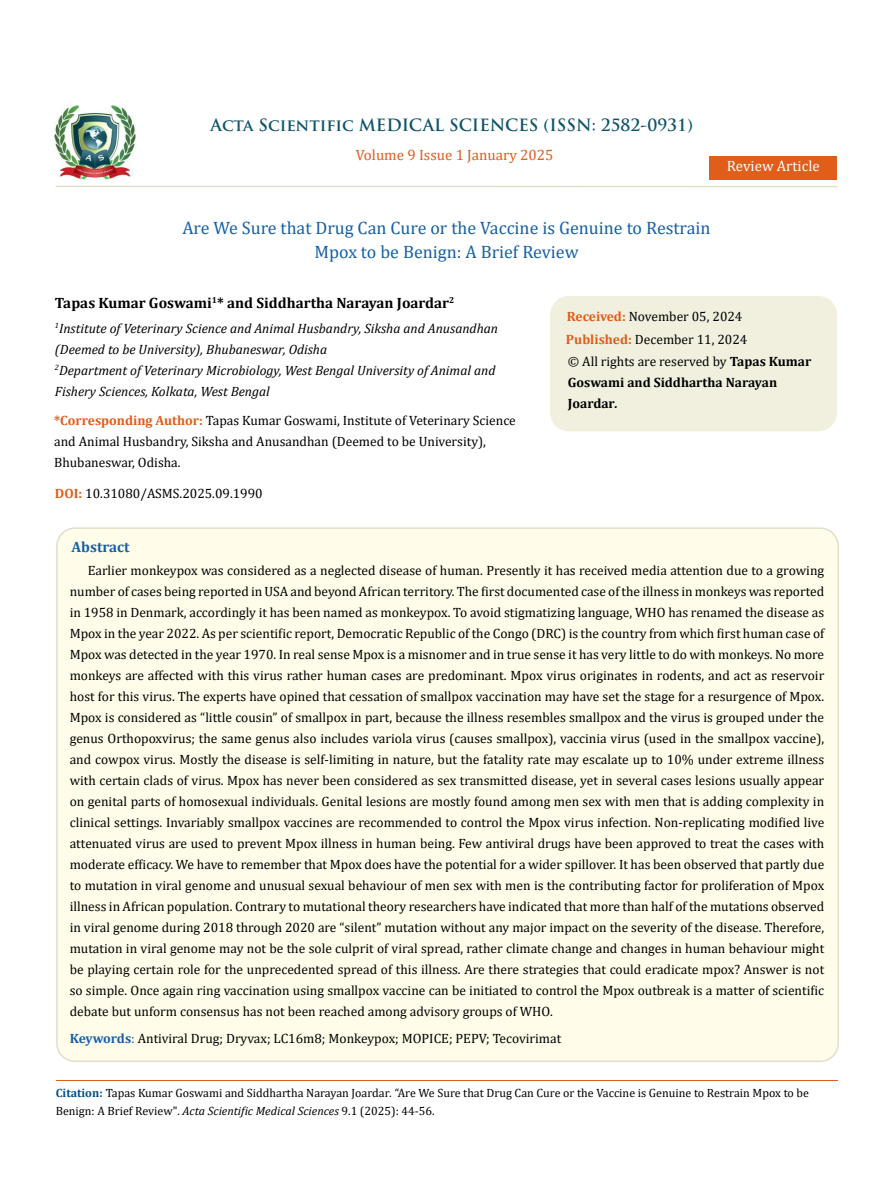
<style>
.page{position:relative;width:893px;height:1191px;background:#fff}
.page>*{position:absolute;margin:0;border:0;box-sizing:border-box;transform-origin:0 0}
.t1{font:18px/24px "Cambria";color:#1560a6;text-align:center}
.t2{font:700 16.5px "Trajan Pro";color:#0e546a}
.t3{font:700 15px "Cambria";color:#000}
.t4{font:15px "Cambria";color:#e05d1a}
.t5{font:15px "Cambria";color:#fff}
.t6{font:700 15px "Cambria";color:#1560a6}
.t7{font:13.5px/21px "Cambria";color:#000}
.t8{font:italic 13.5px/21px "Cambria";color:#000}
.t9{font:700 13.5px/21px "Cambria";color:#000}
.t10{font:12px/18px "Cambria";color:#000}
.s1{font-weight:700;color:#e05d1a}
.s2{font-weight:400}
.s3{font-style:italic}
.s4{font-weight:700;color:#1560a6}
.s5{color:#1560a6}
.s6{font-weight:700;color:#035089}
</style>
<div class="page">
<img style="left:55px;top:106px;width:80px;height:73px">
<div style="left:709px;top:157px;width:128px;height:23px;background:#e05d1a"></div>
<div style="left:551px;top:297px;width:285px;height:134px;background:#f1f0de;border-radius:18px"></div>
<div style="left:550px;top:296px;width:287px;height:135px;border:2px solid #f1f0de;border-radius:18px"></div>
<div style="left:57px;top:528px;width:781px;height:533px;background:#fffde9;border-radius:18px"></div>
<hr style="left:56px;top:1080px;width:781px;height:1px;background:#e05d1a">
<hr style="left:56px;top:186px;width:781px;height:1px;background:#e0dfcd">
<p class="t2" style="left:210px;top:115px;width:484px">Acta Scientific MEDICAL SCIENCES (ISSN: 2582-0931)</p>
<p class="t4" style="left:356px;top:146px;width:199px">Volume 9 Issue 1 January 2025</p>
<p class="t5" style="left:727px;top:157px;width:94px">Review Article</p>
<h1 class="t1" style="left:182px;top:216px;width:530px">Are We Sure that Drug Can Cure or the Vaccine is Genuine to Restrain<br>Mpox to be Benign: A Brief Review</h1>
<p class="t3" style="left:55px;top:292px;width:401px">Tapas Kumar Goswami<sup>1</sup>* and Siddhartha Narayan Joardar<sup>2</sup></p>
<p class="t8" style="left:55px;top:317px;width:445px"><sup>1</sup>Institute of Veterinary Science and Animal Husbandry, Siksha and Anusandhan (Deemed to be University), Bhubaneswar, Odisha<br><sup>2</sup>Department of Veterinary Microbiology, West Bengal University of Animal and Fishery Sciences, Kolkata, West Bengal</p>
<p class="t7" style="left:54px;top:410px;width:463px"><span class="s1">*Corresponding Author:</span> Tapas Kumar Goswami, Institute of Veterinary Science and Animal Husbandry, Siksha and Anusandhan (Deemed to be University),<br>Bhubaneswar, Odisha.</p>
<p class="t7" style="left:566px;top:305px;width:183px;line-height:23px"><span class="s1">Received:</span> November 05, 2024<br><span class="s1">Published:</span> December 11, 2024</p>
<p class="t9" style="left:568px;top:350px;width:245px"><span class="s2">© All rights are reserved by</span> Tapas Kumar<br>Goswami and Siddhartha Narayan<br>Joardar<span class="s3">.</span></p>
<p class="t7" style="left:55px;top:483px;width:209px"><span class="s1">DOI:</span> 10.31080/ASMS.2025.09.1990</p>
<p class="t6" style="left:72px;top:536px;width:60px">Abstract</p>
<p class="t7" style="left:70px;top:560px;width:756px;text-align:justify;text-indent:18px">Earlier monkeypox was considered as a neglected disease of human. Presently it has received media attention due to a growing number of cases being reported in USA and beyond African territory. The first documented case of the illness in monkeys was reported in 1958 in Denmark, accordingly it has been named as monkeypox. To avoid stigmatizing language, WHO has renamed the disease as Mpox in the year 2022. As per scientific report, Democratic Republic of the Congo (DRC) is the country from which first human case of Mpox was detected in the year 1970. In real sense Mpox is a misnomer and in true sense it has very little to do with monkeys. No more monkeys are affected with this virus rather human cases are predominant. Mpox virus originates in rodents, and act as reservoir host for this virus. The experts have opined that cessation of smallpox vaccination may have set the stage for a resurgence of Mpox.<br>Mpox is considered as “little cousin” of smallpox in part, because the illness resembles smallpox and the virus is grouped under the genus Orthopoxvirus; the same genus also includes variola virus (causes smallpox), vaccinia virus (used in the smallpox vaccine), and cowpox virus. Mostly the disease is self-limiting in nature, but the fatality rate may escalate up to 10% under extreme illness with certain clads of virus. Mpox has never been considered as sex transmitted disease, yet in several cases lesions usually appear on genital parts of homosexual individuals. Genital lesions are mostly found among men sex with men that is adding complexity in clinical settings. Invariably smallpox vaccines are recommended to control the Mpox virus infection. Non-replicating modified live attenuated virus are used to prevent Mpox illness in human being. Few antiviral drugs have been approved to treat the cases with moderate efficacy. We have to remember that Mpox does have the potential for a wider spillover. It has been observed that partly due to mutation in viral genome and unusual sexual behaviour of men sex with men is the contributing factor for proliferation of Mpox illness in African population. Contrary to mutational theory researchers have indicated that more than half of the mutations observed in viral genome during 2018 through 2020 are “silent” mutation without any major impact on the severity of the disease. Therefore, mutation in viral genome may not be the sole culprit of viral spread, rather climate change and changes in human behaviour might be playing certain role for the unprecedented spread of this illness. Are there strategies that could eradicate mpox? Answer is not so simple. Once again ring vaccination using smallpox vaccine can be initiated to control the Mpox outbreak is a matter of scientific debate but unform consensus has not been reached among advisory groups of WHO.</p>
<p class="t7" style="left:70px;top:1028px;width:493px"><span class="s4">Keywords</span><span class="s5">:</span> Antiviral Drug; Dryvax; LC16m8; Monkeypox; MOPICE; PEPV; Tecovirimat</p>
<p class="t10" style="left:56px;top:1084px;width:755px"><span class="s6">Citation:</span> Tapas Kumar Goswami and Siddhartha Narayan Joardar<span class="s3">.</span> “Are We Sure that Drug Can Cure or the Vaccine is Genuine to Restrain Mpox to be<br>Benign: A Brief Review". <span class="s3">Acta Scientific Medical Sciences</span> 9.1 (2025): 44-56.</p>
</div>
